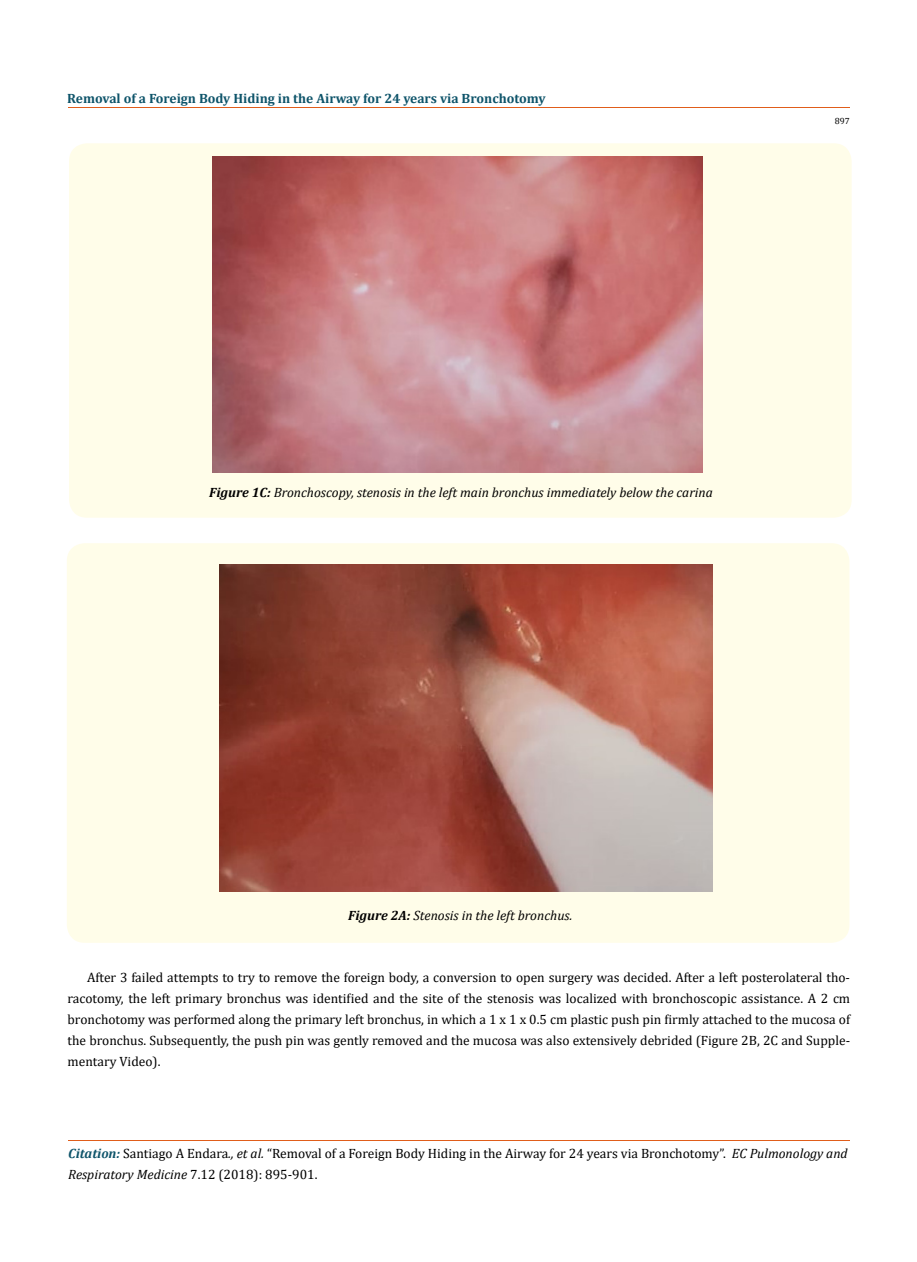
<style>
.page{position:relative;width:917px;height:1262px;background:#fff}
.page>*{position:absolute;margin:0;border:0;box-sizing:border-box;transform-origin:0 0}
.t1{font:13.5px/21px "Cambria";color:#000}
.t2{font:italic 13.5px "Cambria";color:#000}
.t3{font:700 13.5px "Cambria";color:#0e546a}
.t4{font:9px "Cambria";color:#000}
.s1{font-weight:700}
.s2{font-weight:700;font-style:italic;color:#0e546a}
.s3{font-style:italic}
</style>
<div class="page">
<hr style="left:68px;top:108px;width:781px;height:1px;background:#e05d1a">
<hr style="left:68px;top:1140px;width:781px;height:1px;background:#e05d1a">
<div style="left:69px;top:143px;width:782px;height:374px;background:#fffde9;border-radius:18px"></div>
<img style="left:213px;top:157px;width:489px;height:315px">
<div style="left:67px;top:543px;width:782px;height:399px;background:#fffde9;border-radius:18px"></div>
<img style="left:220px;top:564px;width:492px;height:327px">
<p class="t3" style="left:67px;top:89px;width:480px">Removal of a Foreign Body Hiding in the Airway for 24 years via Bronchotomy</p>
<p class="t4" style="left:834px;top:116px;width:16px">897</p>
<p class="t2" style="left:209px;top:483px;width:505px"><span class="s1">Figure 1C:</span> Bronchoscopy, stenosis in the left main bronchus immediately below the carina</p>
<p class="t2" style="left:348px;top:905px;width:226px"><span class="s1">Figure 2A:</span> Stenosis in the left bronchus.</p>
<p class="t1" style="left:68px;top:966px;width:784px;text-align:justify;text-indent:19px">After 3 failed attempts to try to remove the foreign body, a conversion to open surgery was decided. After a left posterolateral tho&shy;racotomy, the left primary bronchus was identified and the site of the stenosis was localized with bronchoscopic assistance. A 2 cm bronchotomy was performed along the primary left bronchus, in which a 1 x 1 x 0.5 cm plastic push pin firmly attached to the mucosa of the bronchus. Subsequently, the push pin was gently removed and the mucosa was also extensively debrided (Figure 2B, 2C and Supple&shy;mentary Video).</p>
<p class="t1" style="left:68px;top:1142px;width:781px"><span class="s2">Citation:</span> Santiago A Endara<span class="s3">., et al.</span> “Removal of a Foreign Body Hiding in the Airway for 24 years via Bronchotomy”. <span class="s3">EC Pulmonology and<br>Respiratory Medicine</span> 7.12 (2018): 895-901.</p>
</div>
